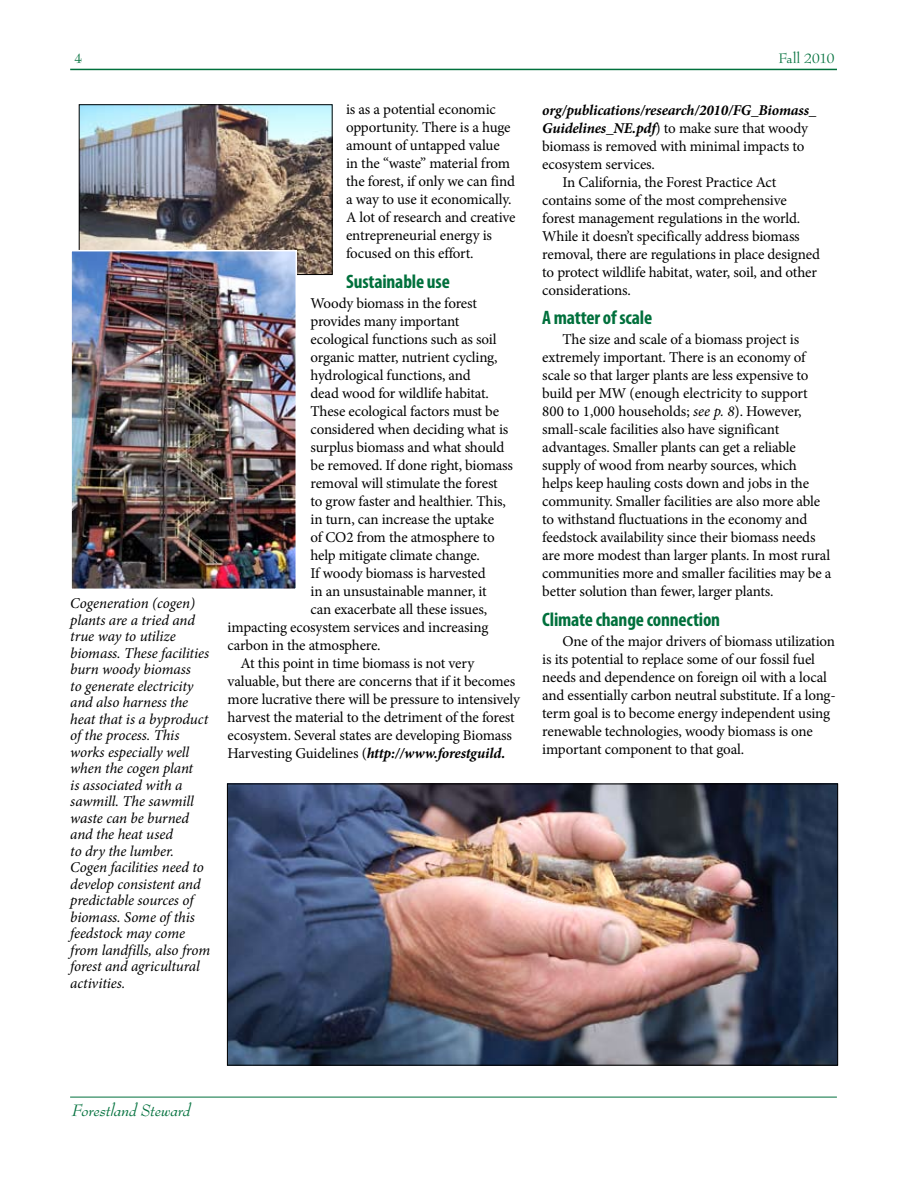
<style>
.page{position:relative;width:918px;height:1188px;background:#fff}
.page>*{position:absolute;margin:0;border:0;box-sizing:border-box;transform-origin:0 0}
.t1{font:700 condensed 19.5px "Myriad Pro";letter-spacing:-.01em;color:#00703c}
.t2{font:italic 18px "Bernhard Modern Std";color:#00703c}
.t3{font:15px/18px "Minion Pro";letter-spacing:-.01em;color:#000}
.t4{font:italic 15px/16.5px "Minion Pro";letter-spacing:-.005em;color:#000}
.t5{font:italic 700 15px "Minion Pro";letter-spacing:-.015em;color:#000}
.t6{font:15px "Bernhard Modern Std";letter-spacing:-.025em;color:#00703c}
.s1{font-weight:400;font-style:normal}
.s2{font-weight:700;font-style:italic}
.s3{font-style:italic}
</style>
<div class="page">
<hr style="left:70px;top:1097px;width:767px;height:1px;background:#00703c">
<hr style="left:70px;top:69px;width:767px;height:1px;background:#00703c">
<img style="left:229px;top:786px;width:607px;height:278px">
<div style="left:227px;top:784px;width:611px;height:282px;border:1px solid #000"></div>
<img style="left:81px;top:106px;width:250px;height:167px">
<div style="left:79px;top:104px;width:254px;height:171px;border:1px solid #000"></div>
<img style="left:73px;top:253px;width:221px;height:334px">
<div style="left:70px;top:250px;width:227px;height:340px;border:2px solid #fff"></div>
<p class="t6" style="left:74px;top:51px;width:10px">4</p>
<p class="t6" style="left:779px;top:51px;width:58px">Fall 2010</p>
<p class="t3" style="left:346px;top:101px;width:171px">is as a potential economic opportunity. There is a huge amount of untapped value in the “waste” material from the forest, if only we can find a way to use it economically.<br>A lot of research and creative entrepreneurial energy is focused on this effort.</p>
<h1 class="t1" style="left:346px;top:269px;width:105px">Sustainable use</h1>
<p class="t3" style="left:311px;top:295px;width:168px">Woody biomass in the forest</p>
<p class="t3" style="left:311px;top:313px;width:151px">provides many important</p>
<p class="t3" style="left:311px;top:331px;width:188px">ecological functions such as soil</p>
<p class="t3" style="left:311px;top:349px;width:189px">organic matter, nutrient cycling,</p>
<p class="t3" style="left:311px;top:367px;width:162px">hydrological functions, and</p>
<p class="t3" style="left:311px;top:385px;width:180px">dead wood for wildlife habitat.</p>
<p class="t3" style="left:311px;top:403px;width:190px">These ecological factors must be</p>
<p class="t3" style="left:311px;top:421px;width:199px">considered when deciding what is</p>
<p class="t3" style="left:311px;top:439px;width:196px">surplus biomass and what should</p>
<p class="t3" style="left:311px;top:457px;width:204px">be removed. If done right, biomass</p>
<p class="t3" style="left:311px;top:475px;width:189px">removal will stimulate the forest</p>
<p class="t3" style="left:311px;top:493px;width:197px">to grow faster and healthier. This,</p>
<p class="t3" style="left:311px;top:511px;width:185px">in turn, can increase the uptake</p>
<p class="t3" style="left:311px;top:529px;width:186px">of CO2 from the atmosphere to</p>
<p class="t3" style="left:311px;top:547px;width:171px">help mitigate climate change.</p>
<p class="t3" style="left:311px;top:565px;width:177px">If woody biomass is harvested</p>
<p class="t3" style="left:311px;top:583px;width:178px">in an unsustainable manner, it</p>
<p class="t3" style="left:311px;top:601px;width:178px">can exacerbate all these issues,</p>
<p class="t3" style="left:228px;top:619px;width:262px">impacting ecosystem services and increasing</p>
<p class="t3" style="left:228px;top:637px;width:155px">carbon in the atmosphere.</p>
<p class="t3" style="left:241px;top:655px;width:235px">At this point in time biomass is not very</p>
<p class="t3" style="left:228px;top:673px;width:289px">valuable, but there are concerns that if it becomes</p>
<p class="t3" style="left:228px;top:691px;width:294px">more lucrative there will be pressure to intensively</p>
<p class="t3" style="left:228px;top:709px;width:289px">harvest the material to the detriment of the forest</p>
<p class="t3" style="left:228px;top:727px;width:286px">ecosystem. Several states are developing Biomass</p>
<p class="t5" style="left:228px;top:743px;width:279px"><span class="s1">Harvesting Guidelines (</span>http://www.forestguild.</p>
<p class="t5" style="left:542px;top:99px;width:276px">org/publications/research/2010/FG_Biomass_</p>
<p class="t3" style="left:542px;top:119px;width:267px"><span class="s2">Guidelines_NE.pdf</span>) to make sure that woody</p>
<p class="t3" style="left:542px;top:137px;width:264px">biomass is removed with minimal impacts to</p>
<p class="t3" style="left:542px;top:155px;width:114px">ecosystem services.</p>
<p class="t3" style="left:563px;top:173px;width:216px">In California, the Forest Practice Act</p>
<p class="t3" style="left:542px;top:191px;width:246px">contains some of the most comprehensive</p>
<p class="t3" style="left:542px;top:209px;width:260px">forest management regulations in the world.</p>
<p class="t3" style="left:542px;top:227px;width:259px">While it doesn’t specifically address biomass</p>
<p class="t3" style="left:542px;top:245px;width:279px">removal, there are regulations in place designed</p>
<p class="t3" style="left:542px;top:263px;width:276px">to protect wildlife habitat, water, soil, and other</p>
<p class="t3" style="left:542px;top:281px;width:90px">considerations.</p>
<h1 class="t1" style="left:542px;top:305px;width:111px">A matter of scale</h1>
<p class="t3" style="left:542px;top:331px;width:291px;text-indent:20px">The size and scale of a biomass project is extremely important. There is an economy of scale so that larger plants are less expensive to build per MW (enough electricity to support 800 to 1,000 households; <span class="s3">see p. 8</span>). However, small-scale facilities also have significant advantages. Smaller plants can get a reliable supply of wood from nearby sources, which<br>helps keep hauling costs down and jobs in the community. Smaller facilities are also more able to withstand fluctuations in the economy and feedstock availability since their biomass needs are more modest than larger plants. In most rural communities more and smaller facilities may be a better solution than fewer, larger plants.</p>
<h1 class="t1" style="left:542px;top:607px;width:179px">Climate change connection</h1>
<p class="t3" style="left:542px;top:632px;width:295px;text-indent:20px">One of the major drivers of biomass utilization is its potential to replace some of our fossil fuel needs and dependence on foreign oil with a local and essentially carbon neutral substitute. If a long&shy;term goal is to become energy independent using renewable technologies, woody biomass is one important component to that goal.</p>
<p class="t4" style="left:70px;top:595px;width:141px">Cogeneration (cogen) plants are a tried and true way to utilize biomass. These facilities burn woody biomass<br>to generate electricity and also harness the heat that is a byproduct of the process. This works especially well when the cogen plant<br>is associated with a sawmill. The sawmill waste can be burned and the heat used<br>to dry the lumber.<br>Cogen facilities need to develop consistent and predictable sources of biomass. Some of this feedstock may come from landfills, also from forest and agricultural activities.</p>
<p class="t2" style="left:72px;top:1101px;width:120px">Forestland Steward</p>
</div>
